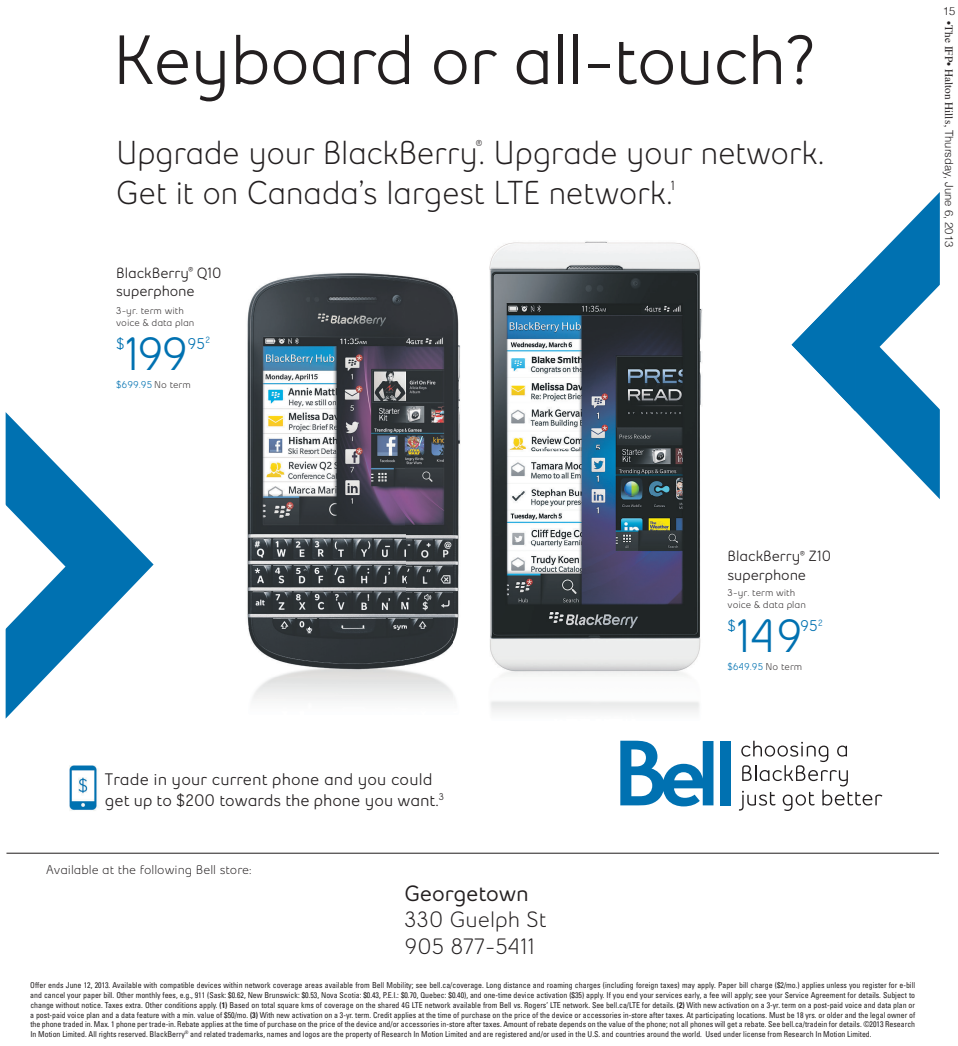
<style>
.page{position:relative;width:958px;height:1046px;background:#fff}
.page>*{position:absolute;margin:0;border:0;box-sizing:border-box;transform-origin:0 0}
.t1{font:600 69.12px "Bell Slim";letter-spacing:-.015em;color:#231f20}
.t2{font:600 46.12px "Bell Slim";letter-spacing:-.03em;color:#0071b1}
.t3{font:500 32.88px "Bell Slim";letter-spacing:-.015em;color:#231f20;scale:.94 1}
.t4{font:500 22.12px/26.5px "Bell Slim";color:#231f20}
.t5{font:700 22.12px "Bell Slim";color:#231f20}
.t6{font:600 16.5px/20.5px "Bell Slim";color:#231f20}
.t7{font:600 15.38px "Bell Slim";color:#0071b1}
.t8{font:600 14.75px/18.2px "Bell Slim";letter-spacing:-.005em;color:#231f20}
.t9{font:600 13.12px "Bell Slim";color:#231f20}
.t10{font:500 12.62px "Bell Slim";color:#231f20}
.t11{font:500 11.5px "Bell Slim";color:#231f20;scale:.94 1}
.t12{font:11.25px "Times";color:#231f20}
.t13{font:300 11.25px "Helvetica";color:#231f20}
.t14{font:500 9.75px/11.9px "Bell Slim";color:#231f20}
.t15{font:600 9.75px "Bell Slim";color:#0071b1}
.t16{font:condensed 8.12px/9.8px "Univers LT Std";color:#231f20;text-align:justify}
.s1{font-weight:500;color:#231f20}
.s2{font-family:"Helvetica";font-weight:300}
.s3{font-weight:700}
</style>
<div class="page">
<img style="left:69px;top:765px;width:28px;height:46px">
<svg style="left:620px;top:741px;width:93px;height:65px"></svg>
<div style="left:720px;top:741px;width:11px;height:64px;background:#0071b1"></div>
<svg style="left:739px;top:741px;width:143px;height:69px"></svg>
<svg style="left:6px;top:412px;width:148px;height:306px"></svg>
<svg style="left:855px;top:193px;width:84px;height:306px;fill:#0071b1"></svg>
<img style="left:490px;top:404px;width:211px;height:308px">
<img style="left:489px;top:241px;width:212px;height:26px">
<img style="left:489px;top:267px;width:213px;height:137px">
<img style="left:791px;top:279px;width:64px;height:88px">
<img style="left:813px;top:367px;width:42px;height:44px">
<img style="left:247px;top:273px;width:213px;height:404px">
<hr style="left:6px;top:853px;width:933px;height:1px;background:#231f20">
<h1 class="t1" style="left:113px;top:34px;width:703px">Keyboard or all-touch?</h1>
<h3 class="t11" style="left:475px;top:140px;width:9px">®</h3>
<h3 class="t3" style="left:116px;top:181px;width:593px">Get it on Canada’s largest LTE network.</h3>
<h3 class="t9" style="left:671px;top:180px;width:6px">1</h3>
<h3 class="t3" style="left:116px;top:141px;width:755px">Upgrade your BlackBerry. Upgrade your network.</h3>
<h3 class="t8" style="left:116px;top:265px;width:107px">BlackBerry<sup>®</sup> Q10 superphone</h3>
<p class="t14" style="left:116px;top:306px;width:80px">3-yr. term with voice &amp; data plan</p>
<h3 class="t7" style="left:116px;top:338px;width:10px">$</h3>
<h2 class="t2" style="left:125px;top:336px;width:65px">199</h2>
<h3 class="t7" style="left:187px;top:338px;width:24px">95<sup>2</sup></h3>
<p class="t15" style="left:116px;top:381px;width:76px">$699.95 <span class="s1">No term</span></p>
<h3 class="t13" style="left:942px;top:6px;width:14px">15</h3>
<h3 class="t12" style="left:953px;top:21px;width:227px;rotate:90deg">•The IFP• Halton Hills, <span class="s2">Thursday, June 6, 2013</span></h3>
<h3 class="t8" style="left:727px;top:549px;width:105px">BlackBerry<sup>®</sup> Z10 superphone</h3>
<p class="t14" style="left:727px;top:588px;width:80px">3-yr. term with voice &amp; data plan</p>
<h2 class="t2" style="left:736px;top:619px;width:68px">149</h2>
<h3 class="t7" style="left:727px;top:620px;width:10px">$</h3>
<h3 class="t7" style="left:800px;top:620px;width:24px">95<sup>2</sup></h3>
<h3 class="t6" style="left:105px;top:771px;width:341px">Trade in your current phone and you could get up to $200 towards the phone you want.<sup>3</sup></h3>
<h3 class="t10" style="left:46px;top:865px;width:207px">Available at the following Bell store:</h3>
<h3 class="t5" style="left:404px;top:880px;width:126px">Georgetown</h3>
<h3 class="t4" style="left:404px;top:909px;width:144px">330 Guelph St<br>905 877-5411</h3>
<p class="t15" style="left:727px;top:663px;width:76px">$649.95 <span class="s1">No term</span></p>
<p class="t16" style="left:30px;top:981px;width:886px">Offer ends June 12, 2013. Available with compatible devices within network coverage areas available from Bell Mobility; see bell.ca/coverage. Long distance and roaming charges (including foreign taxes) may apply. Paper bill charge ($2/mo.) applies unless you register for e-bill and cancel your paper bill. Other monthly fees, e.g., 911 (Sask: $0.62, New Brunswick: $0.53, Nova Scotia: $0.43, P.E.I.: $0.70, Quebec: $0.40), and one-time device activation ($35) apply. If you end your services early, a fee will apply; see your Service Agreement for details. Subject to change without notice. Taxes extra. Other conditions apply. <span class="s3">(1)</span> Based on total square kms of coverage on the shared 4G LTE network available from Bell vs. Rogers’ LTE network. See bell.ca/LTE for details. <span class="s3">(2)</span> With new activation on a 3-yr. term on a post-paid voice and data plan or a post-paid voice plan and a data feature with a min. value of $50/mo. <span class="s3">(3)</span> With new activation on a 3-yr. term. Credit applies at the time of purchase on the price of the device or accessories in-store after taxes. At participating locations. Must be 18 yrs. or older and the legal owner of the phone traded in. Max. 1 phone per trade-in. Rebate applies at the time of purchase on the price of the device and/or accessories in-store after taxes. Amount of rebate depends on the value of the phone; not all phones will get a rebate. See bell.ca/tradein for details. ©2013 Research In Motion Limited. All rights reserved. BlackBerry<sup>®</sup> and related trademarks, names and logos are the property of Research In Motion Limited and are registered and/or used in the U.S. and countries around the world. Used under license from Research In Motion Limited.</p>
</div>
